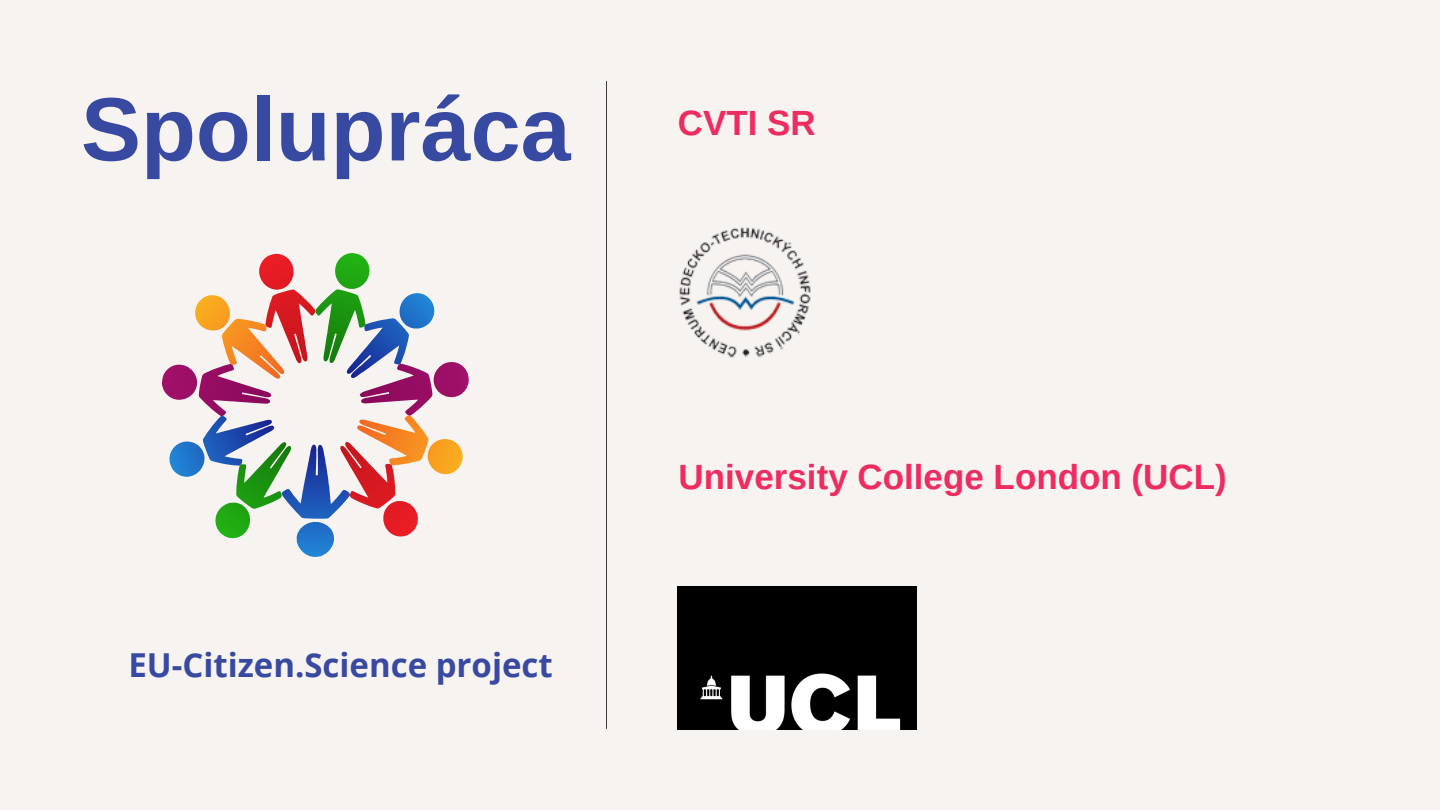
<style>
.page{position:relative;width:1440px;height:810px;background:#f6f3f1}
.page>*{position:absolute;margin:0;border:0;box-sizing:border-box;transform-origin:0 0}
.t1{font:700 90px "Arimo";color:#3849a2}
.t2{font:700 35px "Arimo";color:#ef2c5f}
.t3{font:700 33px "Open Sans";color:#3849a2}
</style>
<div class="page">
<hr style="left:607px;top:81px;width:1px;height:648px;background:#3d3d3d">
<img style="left:679px;top:227px;width:132px;height:131px">
<img style="left:678px;top:586px;width:238px;height:143px">
<svg style="left:162px;top:253px;width:307px;height:304px"></svg>
<h1 class="t1" style="left:81px;top:79px;width:491px">Spolupráca</h1>
<p class="t2" style="left:678px;top:104px;width:140px">CVTI SR</p>
<p class="t3" style="left:128px;top:642px;width:426px">EU-Citizen.Science project</p>
<p class="t2" style="left:679px;top:457px;width:550px">University College London (UCL)</p>
</div>
